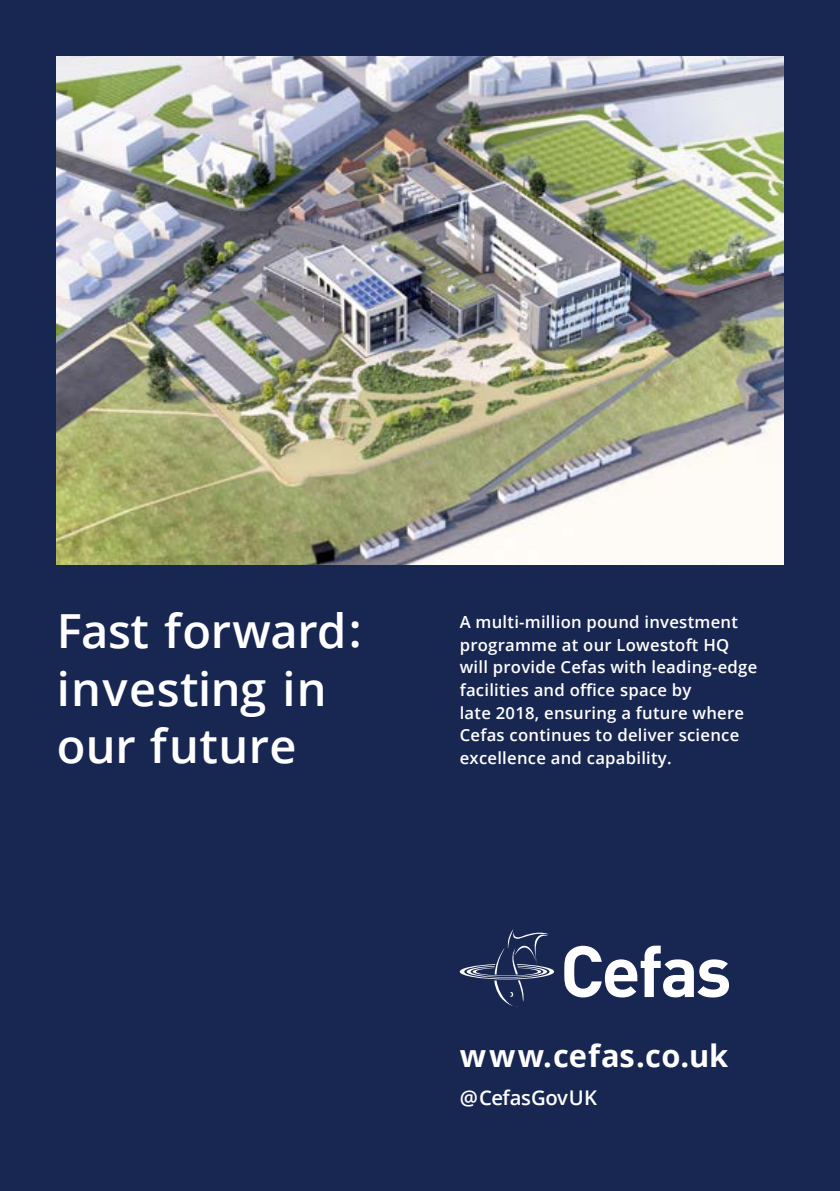
<style>
.page{position:relative;width:840px;height:1191px;background:#fff}
.page>*{position:absolute;margin:0;border:0;box-sizing:border-box;transform-origin:0 0}
.t1{font:600 47px/57px "Open Sans";letter-spacing:.01em;color:#fff}
.t2{font:700 30.8px "Open Sans";letter-spacing:.025em;color:#fff}
.t3{font:600 20.2px "Open Sans";letter-spacing:-.025em;color:#fff}
.t4{font:600 16.6px/22.6px "Open Sans";letter-spacing:.015em;color:#fff}
</style>
<div class="page">
<div style="left:0;top:0;width:839px;height:1191px;background:#182752"></div>
<img style="left:57px;top:57px;width:725px;height:507px">
<svg style="left:459px;top:929px;width:94px;height:78px"></svg>
<svg style="left:564px;top:945px;width:164px;height:52px"></svg>
<p class="t1" style="left:57px;top:602px;width:306px">Fast forward: investing in our future</p>
<p class="t4" style="left:459px;top:610px;width:299px">A multi-million pound investment programme at our Lowestoft HQ will provide Cefas with leading-edge facilities and office space by<br>late 2018, ensuring a future where<br>Cefas continues to deliver science excellence and capability.</p>
<p class="t2" style="left:459px;top:1034px;width:270px">www.cefas.co.uk</p>
<p class="t3" style="left:459px;top:1084px;width:139px">@CefasGovUK</p>
</div>
